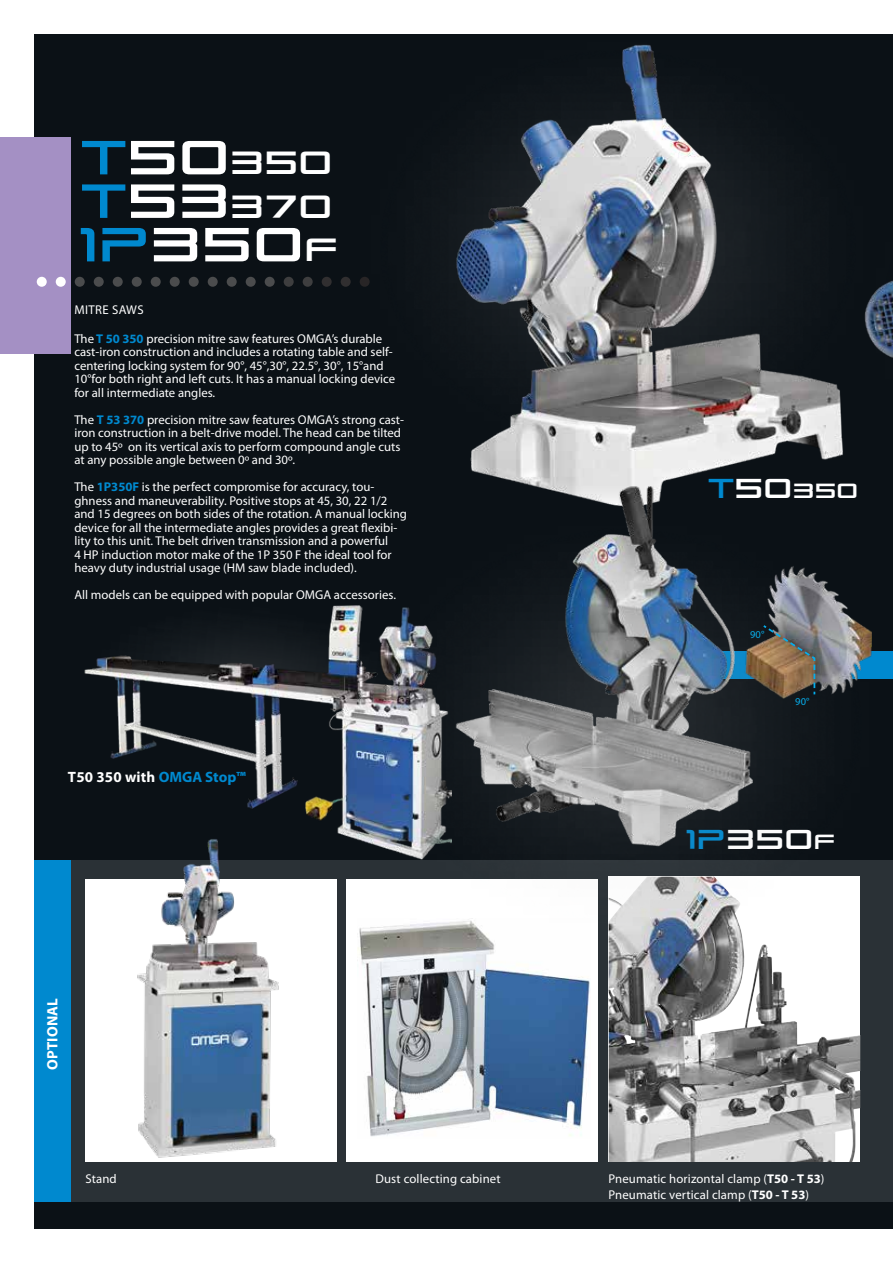
<style>
.page{position:relative;width:893px;height:1263px;background:#fff}
.page>*{position:absolute;margin:0;border:0;box-sizing:border-box;transform-origin:0 0}
.t1{font:63.45px "TR 909";letter-spacing:.01em;color:#fff}
.t2{font:42.3px/43.5px "TR 909";letter-spacing:.01em;color:#fff}
.t3{font:36px "TR 909";letter-spacing:.01em;color:#fff}
.t4{font:27px "TR 909";color:#fff}
.t5{font:700 15px "Myriad Pro";letter-spacing:.01em;color:#fff}
.t6{font:12.75px/13.5px "Myriad Pro";color:#fff}
.t7{font:12.75px "Myriad Pro";letter-spacing:.03em;color:#fff}
.t8{font:10.5px "Myriad Pro";color:#00aeef}
.s1{font-size:63.45px;color:#0089cf}
.s2{font-size:63.45px}
.s3{color:#0089cf}
.s4{font-size:42.3px}
.s5{font-weight:700;color:#0089cf}
.s6{font-size:36px;color:#0089cf}
.s7{font-size:36px}
.s8{font-size:27px}
.s9{font-weight:700}
</style>
<div class="page">
<div style="left:34px;top:34px;width:859px;height:1195px;background:#0b1116"></div>
<div style="left:34px;top:861px;width:859px;height:341px;background:#2a3136"></div>
<div style="left:34px;top:861px;width:36px;height:341px;background:#0089cf"></div>
<div style="left:0;top:137px;width:70px;height:217px;background:#a490c4"></div>
<div style="left:37px;top:277px;width:10px;height:10px;background:#fff;border-radius:50%"></div>
<div style="left:265px;top:277px;width:10px;height:10px;background:#4b4c4d;border-radius:50%"></div>
<div style="left:151px;top:277px;width:10px;height:10px;background:#4b4c4d;border-radius:50%"></div>
<div style="left:94px;top:277px;width:10px;height:10px;background:#4b4c4d;border-radius:50%"></div>
<div style="left:322px;top:277px;width:10px;height:10px;background:#312f30;border-radius:50%"></div>
<div style="left:208px;top:277px;width:10px;height:10px;background:#4b4c4d;border-radius:50%"></div>
<div style="left:56px;top:277px;width:10px;height:10px;background:#fff;border-radius:50%"></div>
<div style="left:284px;top:277px;width:10px;height:10px;background:#3e3e3f;border-radius:50%"></div>
<div style="left:170px;top:277px;width:10px;height:10px;background:#4b4c4d;border-radius:50%"></div>
<div style="left:113px;top:277px;width:10px;height:10px;background:#4b4c4d;border-radius:50%"></div>
<div style="left:341px;top:277px;width:10px;height:10px;background:#312f30;border-radius:50%"></div>
<div style="left:227px;top:277px;width:10px;height:10px;background:#4b4c4d;border-radius:50%"></div>
<div style="left:75px;top:277px;width:10px;height:10px;background:#4b4c4d;border-radius:50%"></div>
<div style="left:303px;top:277px;width:10px;height:10px;background:#3e3e3f;border-radius:50%"></div>
<div style="left:189px;top:277px;width:10px;height:10px;background:#4b4c4d;border-radius:50%"></div>
<div style="left:132px;top:277px;width:10px;height:10px;background:#4b4c4d;border-radius:50%"></div>
<div style="left:360px;top:277px;width:10px;height:10px;background:#282526;border-radius:50%"></div>
<div style="left:246px;top:277px;width:10px;height:10px;background:#4b4c4d;border-radius:50%"></div>
<img style="left:456px;top:44px;width:386px;height:405px">
<img style="left:842px;top:280px;width:51px;height:169px">
<img style="left:609px;top:1000px;width:251px;height:162px">
<div style="left:85px;top:879px;width:252px;height:283px;background:#fff"></div>
<img style="left:137px;top:861px;width:142px;height:297px">
<div style="left:346px;top:879px;width:252px;height:283px;background:#fff"></div>
<img style="left:367px;top:1000px;width:222px;height:137px">
<img style="left:81px;top:638px;width:210px;height:223px">
<img style="left:291px;top:449px;width:602px;height:551px">
<h2 class="t2" style="left:81px;top:138px;width:253px"><span class="s1">T</span><span class="s2">50</span>350<br><span class="s1">T</span><span class="s2">53</span>370</h2>
<h1 class="t1" style="left:81px;top:202px;width:259px"><span class="s3">1P</span>350<span class="s4">F</span></h1>
<p class="t7" style="left:75px;top:302px;width:71px">MITRE SAWS</p>
<p class="t6" style="left:74px;top:332px;width:322px">The <span class="s5">T 50 350</span> precision mitre saw features OMGA’s durable cast-iron construction and includes a rotating table and self&shy;centering locking system for 90°, 45°,30°, 22.5°, 30°, 15°and 10°for both right and left cuts. It has a manual locking device for all intermediate angles.</p>
<p class="t6" style="left:74px;top:413px;width:331px">The <span class="s5">T 53 370</span> precision mitre saw features OMGA’s strong cast&shy;iron construction in a belt-drive model. The head can be tilted up to 45º on its vertical axis to perform compound angle cuts at any possible angle between 0º and 30º.</p>
<p class="t6" style="left:74px;top:480px;width:334px">The <span class="s5">1P350F</span> is the perfect compromise for accuracy, tou&shy;ghness and maneuverability. Positive stops at 45, 30, 22 1/2 and 15 degrees on both sides of the rotation. A manual locking device for all the intermediate angles provides a great flexibi&shy;lity to this unit. The belt driven transmission and a powerful<br>4 HP induction motor make of the 1P 350 F the ideal tool for heavy duty industrial usage (HM saw blade included).</p>
<p class="t6" style="left:74px;top:588px;width:323px">All models can be equipped with popular OMGA accessories.</p>
<p class="t5" style="left:68px;top:767px;width:180px">T50 350 with <span class="s3">OMGA Stop™</span></p>
<p class="t5" style="left:43px;top:1070px;width:73px;rotate:-90deg">OPTIONAL</p>
<p class="t6" style="left:85px;top:1172px;width:33px">Stand</p>
<p class="t6" style="left:375px;top:1172px;width:127px">Dust collecting cabinet</p>
<h3 class="t4" style="left:708px;top:473px;width:152px"><span class="s6">T</span><span class="s7">50</span>350</h3>
<p class="t8" style="left:750px;top:628px;width:16px">90°</p>
<p class="t8" style="left:795px;top:695px;width:16px">90°</p>
<h3 class="t3" style="left:687px;top:816px;width:150px"><span class="s3">1P</span>350<span class="s8">f</span></h3>
<p class="t6" style="left:608px;top:1171px;width:217px;line-height:15.3px">Pneumatic horizontal clamp (<span class="s9">T50 - T 53</span>)<br>Pneumatic vertical clamp (<span class="s9">T50 - T 53</span>)</p>
</div>
